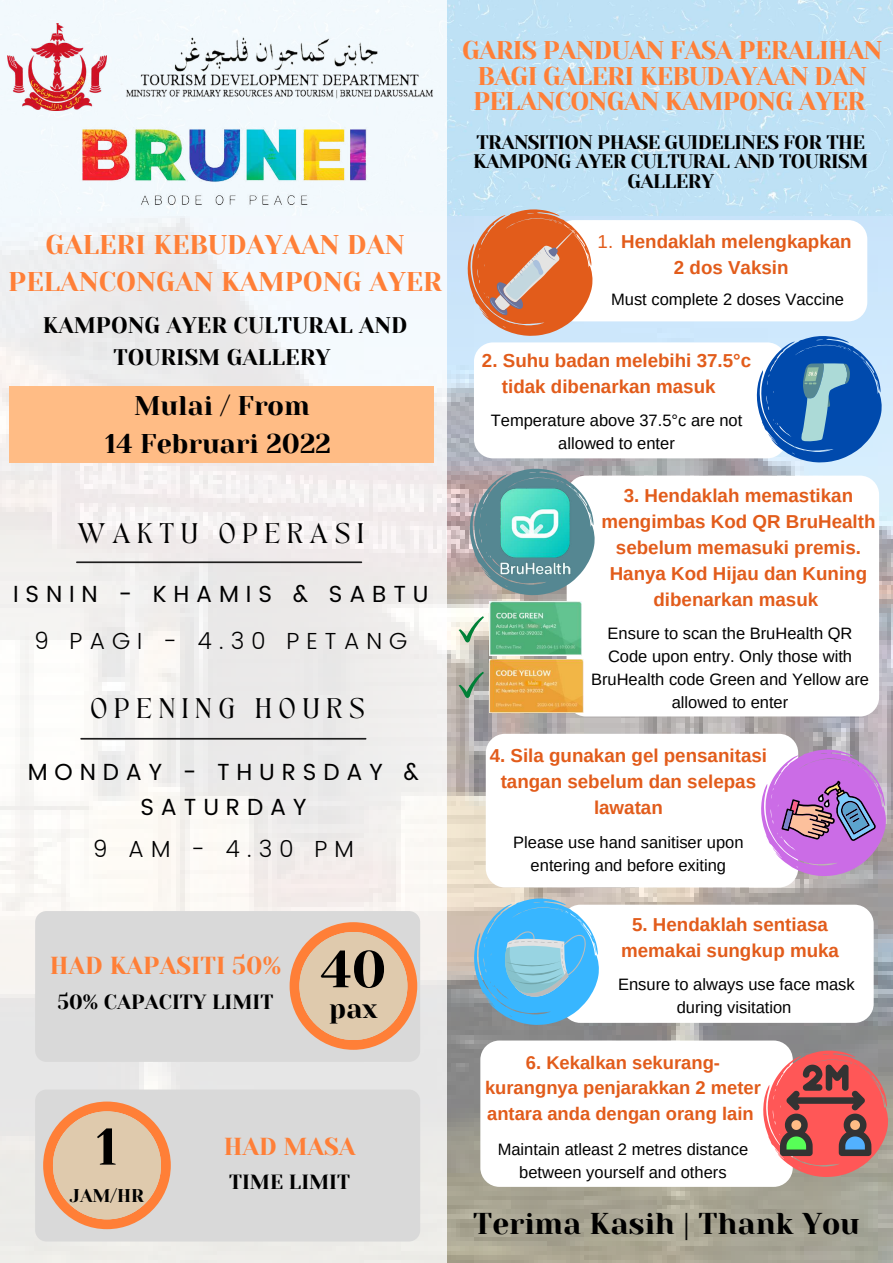
<style>
.page{position:relative;width:893px;height:1263px;background:#fff}
.page>*{position:absolute;margin:0;border:0;box-sizing:border-box;transform-origin:0 0}
.t1{font:51.68px "Yeseva One";color:#000}
.t2{font:30px "Yeseva One";color:#000}
.t3{font:27.22px "Yeseva One";color:#000}
.t4{font:27px/37.7px "Yeseva One";color:#ff7f37;text-align:center}
.t5{font:27px/37.7px "Yeseva One";color:#000;text-align:center}
.t6{font:25.5px/25.3px "Yeseva One";letter-spacing:-.03em;color:#ff7f37;text-align:center}
.t7{font:24.53px "Yeseva One";color:#ff7f37}
.t8{font:23.25px/35.5px "Poppins";letter-spacing:.295em;color:#000;text-align:center}
.t9{font:300 23.25px "Poppins";letter-spacing:.295em;color:#000}
.t10{font:22.5px/31.5px "Yeseva One";color:#000;text-align:center}
.t11{font:20.4px "Yeseva One";color:#000}
.t12{font:19.8px "TAN Angleton";letter-spacing:.295em;color:#000}
.t13{font:19.5px/19.1px "Yeseva One";letter-spacing:-.03em;color:#010101;text-align:center}
.t14{font:700 18.75px/25.9px "Arimo";color:#e25c1b;text-align:center}
.t15{font:700 18.38px/25.3px "Arimo";color:#e25c1b;text-align:center}
.t16{font:18.38px "Yeseva One";color:#000}
.t17{font:16.5px/23.1px "Arimo";color:#010101;text-align:center}
.s1{font-weight:400}
</style>
<div class="page">
<img style="left:447px;top:216px;width:446px;height:1047px">
<div style="left:447px;top:0;width:446px;height:216px;background:#bee1f5"></div>
<div style="left:0;top:0;width:447px;height:1263px;background:linear-gradient(to right,#f3f2f1,#f0f0f1)"></div>
<img style="left:120px;top:30px;width:319px;height:73px">
<img style="left:7px;top:23px;width:100px;height:87px">
<img style="left:74px;top:123px;width:299px;height:86px">
<hr style="left:76px;top:561px;width:286px;height:2px;background:#1e1e1e">
<hr style="left:80px;top:738px;width:286px;height:2px;background:#1e1e1e">
<div style="left:35px;top:911px;width:385px;height:151px;background:#d9d9d9;border-radius:11px"></div>
<div style="left:35px;top:1089px;width:385px;height:152px;background:#d9d9d9;border-radius:11px"></div>
<svg style="left:290px;top:922px;width:127px;height:128px"></svg>
<div style="left:299px;top:932px;width:108px;height:108px;background:#dfcaad;border-radius:50%"></div>
<svg style="left:43px;top:1101px;width:128px;height:128px"></svg>
<div style="left:53px;top:1111px;width:108px;height:108px;background:#dfcaad;border-radius:50%"></div>
<div style="left:566px;top:476px;width:313px;height:240px;background:#fff;border-radius:19px"></div>
<div style="left:555px;top:220px;width:312px;height:101px;background:#fff;border-radius:19px"></div>
<div style="left:474px;top:342px;width:312px;height:116px;background:#fff;border-radius:19px"></div>
<svg style="left:467px;top:209px;width:125px;height:127px"></svg>
<svg style="left:757px;top:336px;width:124px;height:127px"></svg>
<div style="left:486px;top:734px;width:312px;height:153px;background:#fff;border-radius:19px"></div>
<svg style="left:761px;top:749px;width:125px;height:127px"></svg>
<div style="left:561px;top:905px;width:312px;height:118px;background:#fff;border-radius:19px"></div>
<div style="left:480px;top:1040px;width:312px;height:147px;background:#fff;border-radius:19px"></div>
<svg style="left:474px;top:898px;width:125px;height:127px"></svg>
<svg style="left:763px;top:1050px;width:125px;height:127px"></svg>
<div style="left:10px;top:386px;width:424px;height:77px;background:#ffbc85"></div>
<svg style="left:470px;top:469px;width:124px;height:126px"></svg>
<img style="left:488px;top:457px;width:95px;height:153px">
<img style="left:490px;top:602px;width:91px;height:53px">
<img style="left:490px;top:659px;width:94px;height:54px">
<svg style="left:458px;top:616px;width:26px;height:26px"></svg>
<svg style="left:458px;top:672px;width:26px;height:26px"></svg>
<h3 class="t4" style="left:8px;top:226px;width:435px">GALERI KEBUDAYAAN DAN<br>PELANCONGAN KAMPONG AYER</h3>
<h3 class="t10" style="left:43px;top:310px;width:366px">KAMPONG AYER CULTURAL AND<br>TOURISM GALLERY</h3>
<h3 class="t5" style="left:105px;top:387px;width:227px">Mulai / From<br>14 Februari 2022</h3>
<p class="t12" style="left:77px;top:522px;width:288px">WAKTU OPERASI</p>
<h3 class="t8" style="left:13px;top:576px;width:417px">ISNIN - KHAMIS &amp; SABTU</h3>
<h3 class="t9" style="left:34px;top:628px;width:374px">9 PAGI - 4.30 PETANG</h3>
<p class="t12" style="left:90px;top:698px;width:277px">OPENING HOURS</p>
<h3 class="t8" style="left:28px;top:754px;width:392px">MONDAY - THURSDAY &amp;<br>SATURDAY</h3>
<h3 class="t9" style="left:93px;top:836px;width:262px">9 AM - 4.30 PM</h3>
<h3 class="t7" style="left:50px;top:952px;width:233px">HAD KAPASITI 50%</h3>
<p class="t11" style="left:58px;top:990px;width:217px">50% CAPACITY LIMIT</p>
<h1 class="t1" style="left:321px;top:940px;width:67px">40</h1>
<h3 class="t3" style="left:329px;top:993px;width:50px">pax</h3>
<h1 class="t1" style="left:96px;top:1117px;width:23px">1</h1>
<p class="t16" style="left:70px;top:1185px;width:76px">JAM/HR</p>
<h3 class="t7" style="left:224px;top:1132px;width:133px">HAD MASA</h3>
<p class="t11" style="left:229px;top:1171px;width:123px">TIME LIMIT</p>
<h3 class="t6" style="left:462px;top:38px;width:422px">GARIS PANDUAN FASA PERALIHAN<br>BAGI GALERI KEBUDAYAAN DAN<br>PELANCONGAN KAMPONG AYER</h3>
<p class="t13" style="left:473px;top:133px;width:396px">TRANSITION PHASE GUIDELINES FOR THE<br>KAMPONG AYER CULTURAL AND TOURISM<br>GALLERY</p>
<p class="t14" style="left:674px;top:229px;width:179px;text-align:left;text-indent:-76px"><span class="s1">1.</span> Hendaklah melengkapkan<br>2 dos Vaksin</p>
<p class="t17" style="left:611px;top:288px;width:235px">Must complete 2 doses Vaccine</p>
<p class="t14" style="left:502px;top:348px;width:251px;text-align:left;text-indent:-20px">2. Suhu badan melebihi 37.5°c tidak dibenarkan masuk</p>
<p class="t17" style="left:491px;top:409px;width:253px">Temperature above 37.5°c are not allowed to enter</p>
<p class="t14" style="left:601px;top:483px;width:276px">3. Hendaklah memastikan mengimbas Kod QR BruHealth sebelum memasuki premis.<br>Hanya Kod Hijau dan Kuning dibenarkan masuk</p>
<p class="t17" style="left:591px;top:622px;width:279px">Ensure to scan the BruHealth QR<br>Code upon entry. Only those with<br>BruHealth code Green and Yellow are allowed to enter</p>
<p class="t14" style="left:490px;top:743px;width:279px">4. Sila gunakan gel pensanitasi tangan sebelum dan selepas lawatan</p>
<p class="t17" style="left:513px;top:830px;width:232px">Please use hand sanitiser upon entering and before exiting</p>
<p class="t14" style="left:621px;top:911px;width:219px">5. Hendaklah sentiasa memakai sungkup muka</p>
<p class="t17" style="left:618px;top:973px;width:238px">Ensure to always use face mask during visitation</p>
<p class="t15" style="left:485px;top:1050px;width:277px">6. Kekalkan sekurang&shy;kurangnya penjarakkan 2 meter antara anda dengan orang lain</p>
<p class="t17" style="left:498px;top:1138px;width:252px">Maintain atleast 2 metres distance between yourself and others</p>
<h2 class="t2" style="left:473px;top:1206px;width:388px">Terima Kasih | Thank You</h2>
</div>
